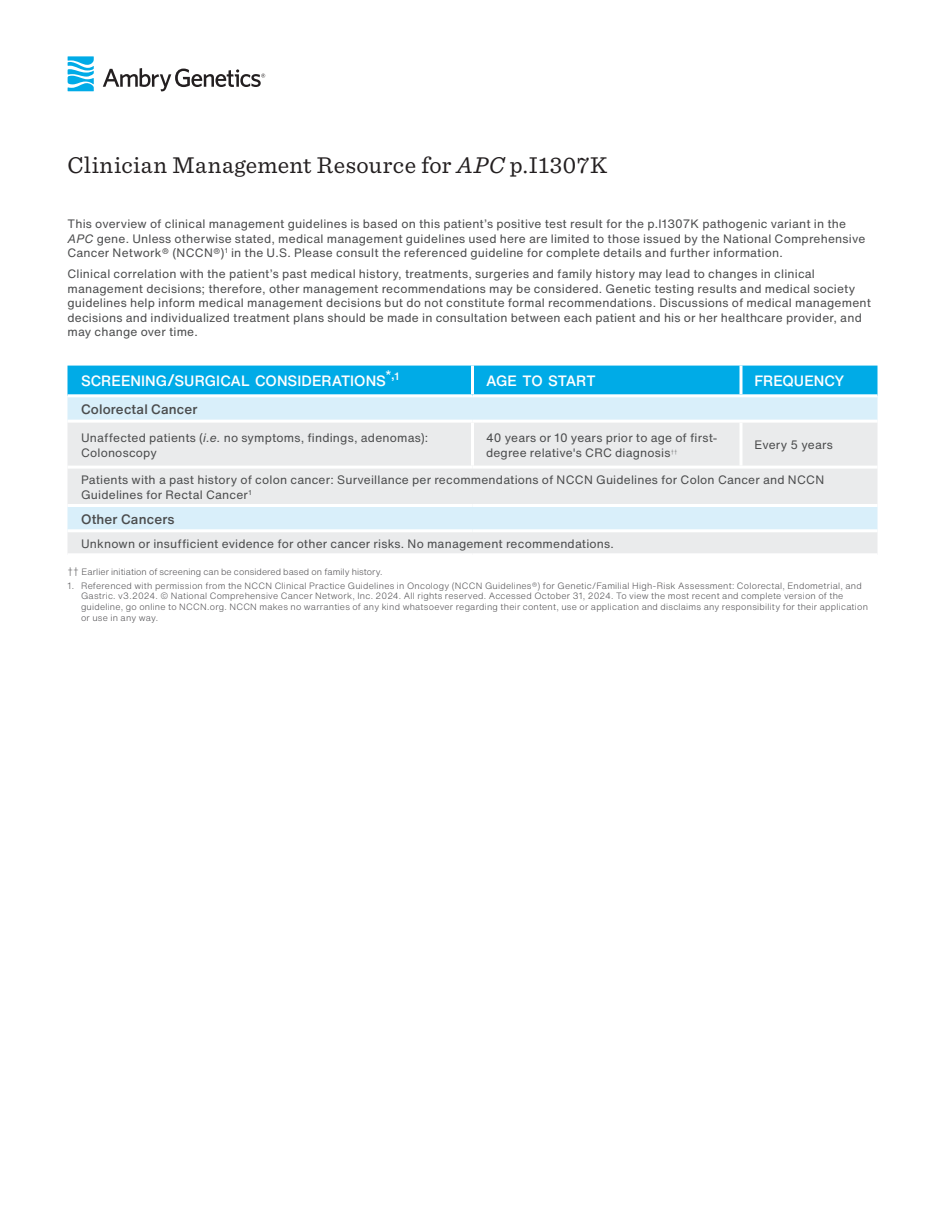
<style>
.page{position:relative;width:945px;height:1215px;background:#fff}
.page>*{position:absolute;margin:0;border:0;box-sizing:border-box;transform-origin:0 0}
.Titles{font:24px "Sentinel";letter-spacing:.02em;color:#231f20}
.Black_all_caps_subhead{font:500 14.7px "Helvetica Now Text";color:#fff}
.Body_Copy{font:500 13.5px "Helvetica Now Text";letter-spacing:.01em;color:#4b4c4d}
.Black_all_caps_subhead-2{font:500 12.3px "Helvetica Now Text";color:#fff}
.BODY{font:12px/14.4px "Helvetica Now Text";letter-spacing:.015em;color:#4b4c4d}
.Body_Copy-2{font:12px "Helvetica Now Text";letter-spacing:.015em;color:#4b4c4d}
.Text-bullets{font:300 9px/10.8px "Helvetica Now Text";letter-spacing:.025em;color:#4d4c4f}
.Text-bullets-2{font:300 9px "Helvetica Now Text";letter-spacing:.005em;color:#4d4c4f}
.BODY-2{font:300 5.25px "Helvetica Now Text";color:#4d4c4f}
.s1{font-style:italic}
.s2{font-size:16.5px}
</style>
<div class="page">
<div style="left:68px;top:366px;width:810px;height:28px;background:#00abe7"></div>
<svg style="left:68px;top:397px;width:810px;height:23px;fill:#d9effa"></svg>
<svg style="left:68px;top:423px;width:810px;height:130px;fill:#eaebec"></svg>
<hr style="left:68px;top:466px;width:404px;height:3px;background:#fff">
<hr style="left:741px;top:466px;width:137px;height:3px;background:#fff">
<hr style="left:68px;top:504px;width:404px;height:3px;background:#fff">
<hr style="left:472px;top:504px;width:269px;height:3px;background:#fff">
<hr style="left:741px;top:504px;width:137px;height:3px;background:#fff">
<hr style="left:68px;top:529px;width:404px;height:3px;background:#fff">
<hr style="left:472px;top:529px;width:269px;height:3px;background:#fff">
<hr style="left:741px;top:529px;width:137px;height:3px;background:#fff">
<hr style="left:471px;top:366px;width:3px;height:28px;background:#fff">
<hr style="left:740px;top:366px;width:2px;height:28px;background:#fff">
<hr style="left:471px;top:423px;width:3px;height:43px;background:#fff">
<hr style="left:740px;top:423px;width:2px;height:43px;background:#fff">
<hr style="left:472px;top:466px;width:269px;height:3px;background:#fff">
<svg style="left:68px;top:56px;width:26px;height:35px"></svg>
<svg style="left:103px;top:68px;width:162px;height:23px"></svg>
<p class="Titles" style="left:68px;top:147px;width:541px">Clinician Management Resource for <span class="s1">APC</span> p.I1307K</p>
<p class="BODY" style="left:68px;top:217px;width:799px">This overview of clinical management guidelines is based on this patient’s positive test result for the p.I1307K pathogenic variant in the<br><span class="s1">APC</span> gene. Unless otherwise stated, medical management guidelines used here are limited to those issued by the National Comprehensive<br>Cancer Network® (NCCN®)<sup>1</sup> in the U.S. Please consult the referenced guideline for complete details and further information.</p>
<p class="BODY" style="left:68px;top:267px;width:805px">Clinical correlation with the patient’s past medical history, treatments, surgeries and family history may lead to changes in clinical management decisions; therefore, other management recommendations may be considered. Genetic testing results and medical society guidelines help inform medical management decisions but do not constitute formal recommendations. Discussions of medical management decisions and individualized treatment plans should be made in consultation between each patient and his or her healthcare provider, and may change over time.</p>
<p class="Black_all_caps_subhead" style="left:81px;top:369px;width:307px">SCREENING<span class="s2">/</span>SURGICAL CONSIDERATIONS</p>
<p class="Black_all_caps_subhead-2" style="left:385px;top:365px;width:15px">*,<sub>1</sub></p>
<p class="Black_all_caps_subhead" style="left:486px;top:369px;width:111px">AGE TO START</p>
<p class="Black_all_caps_subhead" style="left:754px;top:369px;width:91px">FREQUENCY</p>
<p class="Body_Copy" style="left:81px;top:399px;width:118px">Colorectal Cancer</p>
<p class="BODY" style="left:81px;top:430px;width:349px">Unaffected patients (<span class="s1">i.e.</span> no symptoms, findings, adenomas):<br>Colonoscopy</p>
<p class="BODY" style="left:486px;top:430px;width:233px">40 years or 10 years prior to age of first&shy;degree relative's CRC diagnosis</p>
<p class="BODY-2" style="left:671px;top:448px;width:8px">††</p>
<p class="BODY" style="left:754px;top:438px;width:80px">Every 5 years</p>
<p class="BODY" style="left:81px;top:473px;width:745px">Patients with a past history of colon cancer: Surveillance per recommendations of NCCN Guidelines for Colon Cancer and NCCN<br>Guidelines for Rectal Cancer<sup>1</sup></p>
<p class="Body_Copy" style="left:81px;top:509px;width:95px">Other Cancers</p>
<p class="Body_Copy-2" style="left:81px;top:535px;width:535px">Unknown or insufficient evidence for other cancer risks. No management recommendations.</p>
<p class="Text-bullets-2" style="left:68px;top:565px;width:317px">†† Earlier initiation of screening can be considered based on family history.</p>
<p class="Text-bullets" style="left:81px;top:580px;width:789px;text-indent:-14px">1. Referenced with permission from the NCCN Clinical Practice Guidelines in Oncology (NCCN Guidelines®️) for Genetic/Familial High-Risk Assessment: Colorectal, Endometrial, and Gastric. v3.2024. ©️ National Comprehensive Cancer Network, Inc. 2024. All rights reserved. Accessed October 31, 2024. To view the most recent and complete version of the guideline, go online to NCCN.org. NCCN makes no warranties of any kind whatsoever regarding their content, use or application and disclaims any responsibility for their application or use in any way.</p>
</div>
